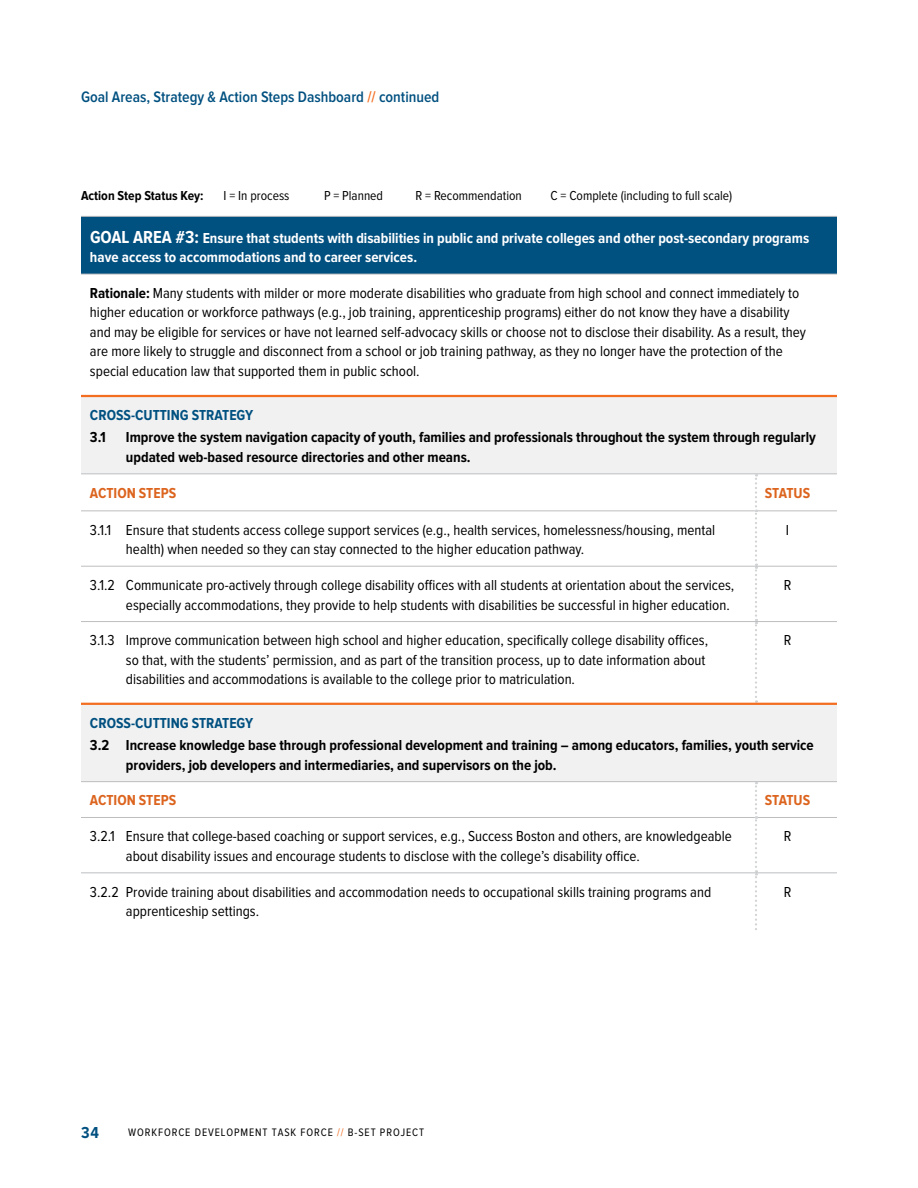
<style>
.page{position:relative;width:918px;height:1188px;background:#fff}
.page>*{position:absolute;margin:0;border:0;box-sizing:border-box;transform-origin:0 0}
.t1{font:700 16.5px "Proxima Nova Cond";color:#005080}
.t2{font:600 15.75px "Proxima Nova Cond";color:#005080}
.t3{font:15px/19.5px "Proxima Nova Cond";color:#000}
.t4{font:700 15px/19.5px "Proxima Nova Cond";color:#000}
.t5{font:700 15px/19.5px "Proxima Nova Cond";color:#fff}
.t6{font:700 15px "Proxima Nova Cond";color:#005080}
.t7{font:700 15px "Proxima Nova Cond";color:#dc641e}
.t8{font:13.5px "Proxima Nova Cond";color:#000}
.t9{font:700 13.5px "Proxima Nova Cond";color:#000}
.t10{font:11.25px "Proxima Nova Cond";letter-spacing:.08em;color:#000}
.s1{color:#f36e21}
.s2{font-size:18px}
.s3{font-weight:700}
</style>
<div class="page">
<div style="left:81px;top:216px;width:756px;height:58px;background:#005080"></div>
<svg style="left:81px;top:397px;width:756px;height:384px"></svg>
<hr style="left:81px;top:510px;width:674px;height:1px;background:#bcbec0">
<hr style="left:757px;top:510px;width:80px;height:1px;background:#bcbec0">
<hr style="left:81px;top:817px;width:674px;height:1px;background:#bcbec0">
<hr style="left:757px;top:817px;width:80px;height:1px;background:#bcbec0">
<svg style="left:755px;top:474px;width:2px;height:229px"></svg>
<svg style="left:755px;top:782px;width:2px;height:148px"></svg>
<hr style="left:81px;top:473px;width:675px;height:1px;background:#bcbec0">
<hr style="left:756px;top:473px;width:81px;height:1px;background:#bcbec0">
<hr style="left:81px;top:781px;width:675px;height:1px;background:#bcbec0">
<hr style="left:756px;top:781px;width:81px;height:1px;background:#bcbec0">
<hr style="left:81px;top:566px;width:675px;height:1px;background:#bcbec0">
<hr style="left:756px;top:566px;width:81px;height:1px;background:#bcbec0">
<hr style="left:81px;top:621px;width:675px;height:1px;background:#bcbec0">
<hr style="left:756px;top:621px;width:81px;height:1px;background:#bcbec0">
<hr style="left:81px;top:872px;width:675px;height:1px;background:#bcbec0">
<hr style="left:756px;top:872px;width:81px;height:1px;background:#bcbec0">
<hr style="left:81px;top:216px;width:675px;height:1px;background:#bcbec0">
<hr style="left:756px;top:216px;width:81px;height:1px;background:#bcbec0">
<hr style="left:81px;top:274px;width:675px;height:1px;background:#bcbec0">
<hr style="left:756px;top:274px;width:81px;height:1px;background:#bcbec0">
<hr style="left:81px;top:395px;width:675px;height:2px;background:#f36e21">
<hr style="left:756px;top:395px;width:81px;height:2px;background:#f36e21">
<hr style="left:81px;top:703px;width:675px;height:2px;background:#f36e21">
<hr style="left:756px;top:703px;width:81px;height:2px;background:#f36e21">
<p class="t2" style="left:81px;top:88px;width:360px">Goal Areas, Strategy &amp; Action Steps Dashboard <span class="s1">//</span> continued</p>
<p class="t9" style="left:81px;top:188px;width:124px">Action Step Status Key:</p>
<p class="t8" style="left:224px;top:188px;width:68px">I = In process</p>
<p class="t8" style="left:324px;top:188px;width:61px">P = Planned</p>
<p class="t8" style="left:416px;top:188px;width:108px">R = Recommendation</p>
<p class="t8" style="left:551px;top:188px;width:183px">C = Complete (including to full scale)</p>
<p class="t5" style="left:90px;top:228px;width:721px"><span class="s2">GOAL AREA #3:</span> Ensure that students with disabilities in public and private colleges and other post-secondary programs have access to accommodations and to career services.</p>
<p class="t3" style="left:90px;top:284px;width:718px"><span class="s3">Rationale:</span> Many students with milder or more moderate disabilities who graduate from high school and connect immediately to higher education or workforce pathways (e.g., job training, apprenticeship programs) either do not know they have a disability and may be eligible for services or have not learned self-advocacy skills or choose not to disclose their disability. As a result, they are more likely to struggle and disconnect from a school or job training pathway, as they no longer have the protection of the special education law that supported them in public school.</p>
<p class="t6" style="left:90px;top:407px;width:165px">CROSS-CUTTING STRATEGY</p>
<p class="t4" style="left:90px;top:428px;width:17px">3.1</p>
<p class="t4" style="left:126px;top:428px;width:691px">Improve the system navigation capacity of youth, families and professionals throughout the system through regularly updated web-based resource directories and other means.</p>
<p class="t7" style="left:90px;top:484px;width:88px">ACTION STEPS</p>
<p class="t7" style="left:765px;top:484px;width:47px">STATUS</p>
<p class="t3" style="left:126px;top:520px;width:591px;text-indent:-36px">3.1.1 Ensure that students access college support services (e.g., health services, homelessness/housing, mental health) when needed so they can stay connected to the higher education pathway.</p>
<p class="t3" style="left:786px;top:520px;width:5px">I</p>
<p class="t3" style="left:126px;top:576px;width:610px;text-indent:-36px">3.1.2 Communicate pro-actively through college disability offices with all students at orientation about the services, especially accommodations, they provide to help students with disabilities be successful in higher education.</p>
<p class="t3" style="left:784px;top:576px;width:9px">R</p>
<p class="t3" style="left:126px;top:631px;width:584px;text-indent:-36px">3.1.3 Improve communication between high school and higher education, specifically college disability offices, so that, with the students’ permission, and as part of the transition process, up to date information about disabilities and accommodations is available to the college prior to matriculation.</p>
<p class="t3" style="left:784px;top:631px;width:9px">R</p>
<p class="t6" style="left:90px;top:714px;width:165px">CROSS-CUTTING STRATEGY</p>
<p class="t4" style="left:126px;top:736px;width:689px;text-indent:-36px">3.2 Increase knowledge base through professional development and training – among educators, families, youth service providers, job developers and intermediaries, and supervisors on the job.</p>
<p class="t7" style="left:90px;top:792px;width:88px">ACTION STEPS</p>
<p class="t7" style="left:765px;top:792px;width:47px">STATUS</p>
<p class="t3" style="left:126px;top:827px;width:607px;text-indent:-36px">3.2.1 Ensure that college-based coaching or support services, e.g., Success Boston and others, are knowledgeable about disability issues and encourage students to disclose with the college’s disability office.</p>
<p class="t3" style="left:784px;top:827px;width:9px">R</p>
<p class="t3" style="left:126px;top:882px;width:587px;text-indent:-36px">3.2.2 Provide training about disabilities and accommodation needs to occupational skills training programs and apprenticeship settings.</p>
<p class="t3" style="left:784px;top:882px;width:9px">R</p>
<p class="t1" style="left:81px;top:1123px;width:20px">34</p>
<p class="t10" style="left:128px;top:1126px;width:297px">WORKFORCE DEVELOPMENT TASK FORCE <span class="s1">//</span> B-SET PROJECT</p>
</div>
